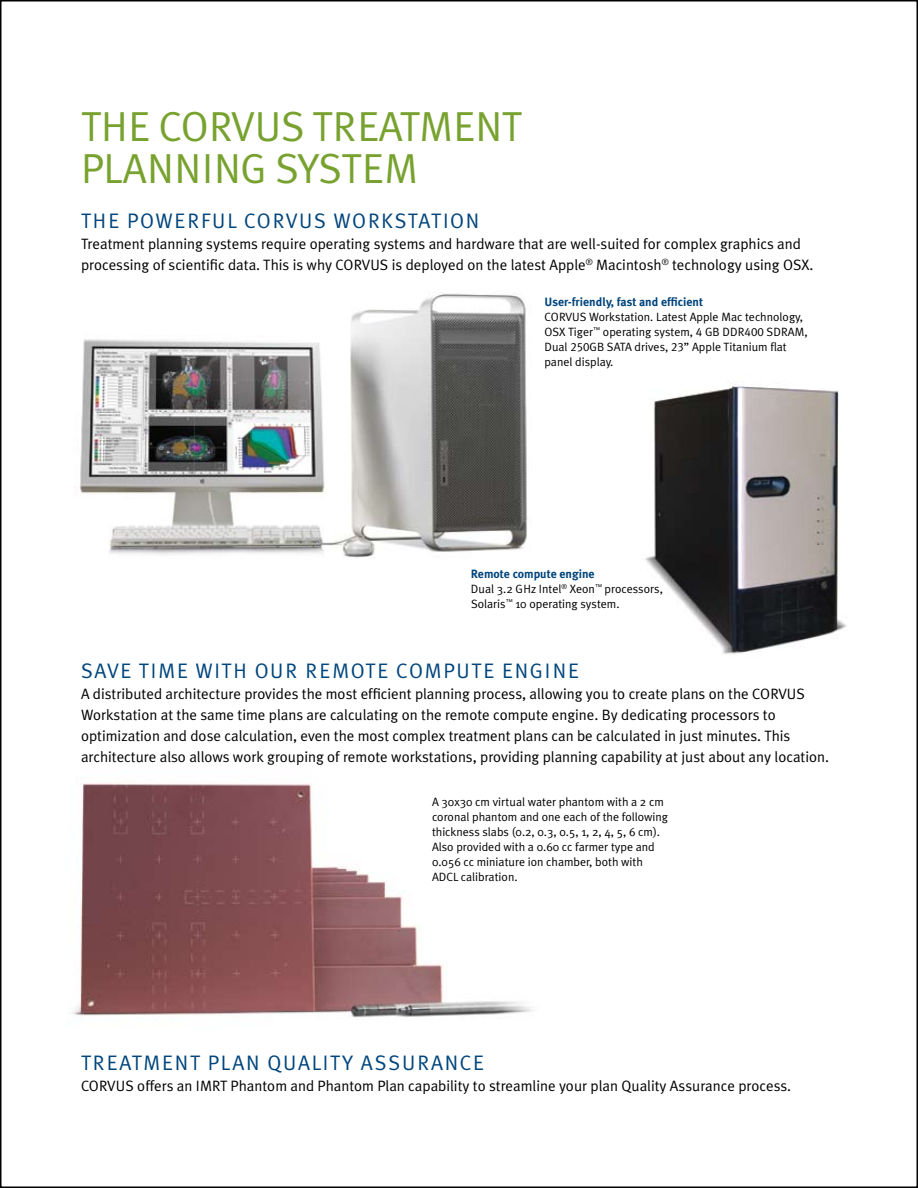
<style>
.page{position:relative;width:918px;height:1188px;background:#fff}
.page>*{position:absolute;margin:0;border:0;box-sizing:border-box;transform-origin:0 0}
.t1{font:42px/42px "Meta Plus Normal";letter-spacing:-.005em;color:#78a22f}
.t2{font:21px "Meta Plus Normal";letter-spacing:.075em;color:#00457c}
.t3{font:15px/21px "Meta Plus Normal";color:#000}
.t4{font:12px/15px "Meta Plus Normal";color:#000}
.t5{font:700 12px "Meta Plus";color:#00457c}
.s1{font-family:"Meta Plus Normal Caps"}
</style>
<div class="page">
<img style="left:72px;top:783px;width:461px;height:235px">
<img style="left:645px;top:383px;width:202px;height:271px">
<img style="left:80px;top:293px;width:447px;height:265px">
<h1 class="t1" style="left:81px;top:105px;width:443px">THE CORVUS TREATMENT<br>PLANNING SYSTEM</h1>
<h2 class="t2" style="left:81px;top:209px;width:400px">THE POWERFUL CORVUS WORKSTATION</h2>
<p class="t3" style="left:81px;top:233px;width:734px">Treatment planning systems require operating systems and hardware that are well-suited for complex graphics and processing of scientific data. This is why CORVUS is deployed on the latest Apple<sup>®</sup> Macintosh<sup>®</sup> technology using OSX.</p>
<p class="t5" style="left:544px;top:295px;width:160px">User-friendly, fast and efficient</p>
<p class="t4" style="left:544px;top:310px;width:265px">CORVUS Workstation. Latest Apple Mac technology, OSX Tiger<sup>™</sup> operating system, <span class="s1">4</span> GB DDR<span class="s1">400</span> SDRAM, Dual <span class="s1">250</span>GB SATA drives, <span class="s1">23</span>” Apple Titanium flat panel display.</p>
<p class="t5" style="left:471px;top:567px;width:125px">Remote compute engine</p>
<p class="t4" style="left:471px;top:581px;width:193px">Dual 3.2 GHz Intel<sup>®</sup> Xeon<sup>™</sup> processors,<br>Solaris<sup>™</sup> 10 operating system.</p>
<h2 class="t2" style="left:81px;top:659px;width:499px">SAVE TIME WITH OUR REMOTE COMPUTE ENGINE</h2>
<p class="t3" style="left:81px;top:683px;width:750px">A distributed architecture provides the most efficient planning process, allowing you to create plans on the CORVUS Workstation at the same time plans are calculating on the remote compute engine. By dedicating processors to optimization and dose calculation, even the most complex treatment plans can be calculated in just minutes. This architecture also allows work grouping of remote workstations, providing planning capability at just about any location.</p>
<p class="t4" style="left:432px;top:794px;width:238px">A 30x30 cm virtual water phantom with a 2 cm coronal phantom and one each of the following thickness slabs (0.2, 0.3, 0.5, 1, 2, 4, 5, 6 cm).<br>Also provided with a 0.60 cc farmer type and 0.056 cc miniature ion chamber, both with ADCL calibration.</p>
<h2 class="t2" style="left:81px;top:1050px;width:404px">TREATMENT PLAN QUALITY ASSURANCE</h2>
<p class="t3" style="left:81px;top:1075px;width:712px">CORVUS offers an IMRT Phantom and Phantom Plan capability to streamline your plan Quality Assurance process.</p>
</div>
